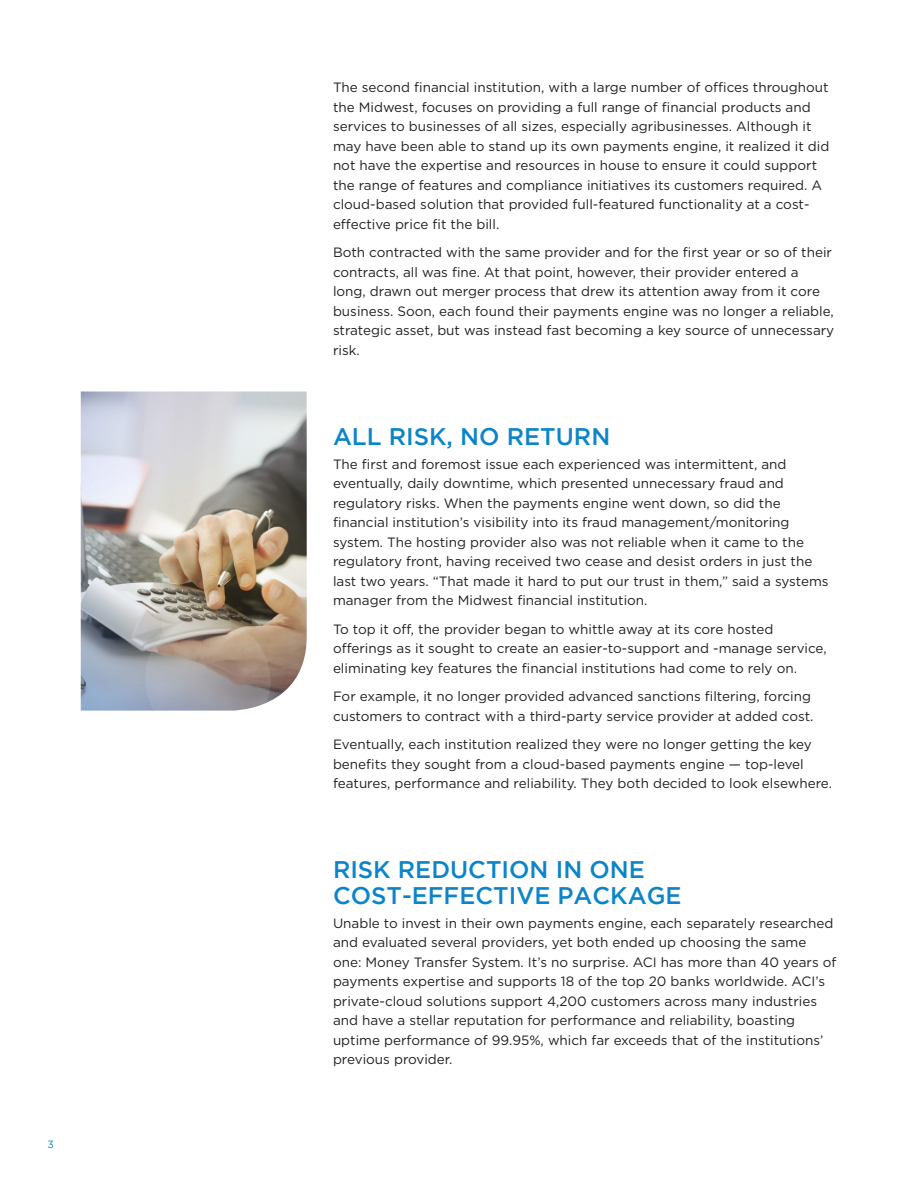
<style>
.page{position:relative;width:918px;height:1188px;background:#fff}
.page>*{position:absolute;margin:0;border:0;box-sizing:border-box;transform-origin:0 0}
.subheads{font:500 24px/25.5px "Gotham";color:#0c85c8}
.body_text{font:13.5px/19.5px "Gotham HTF";color:#231f20}
.t1{font:10.5px "Gotham HTF";color:#0c85c8}
</style>
<div class="page">
<img style="left:81px;top:392px;width:226px;height:319px">
<p class="t1" style="left:48px;top:1139px;width:8px">3</p>
<p class="body_text" style="left:333px;top:77px;width:498px">The second financial institution, with a large number of offices throughout the Midwest, focuses on providing a full range of financial products and services to businesses of all sizes, especially agribusinesses. Although it may have been able to stand up its own payments engine, it realized it did not have the expertise and resources in house to ensure it could support the range of features and compliance initiatives its customers required. A cloud-based solution that provided full-featured functionality at a cost&shy;effective price fit the bill.</p>
<p class="body_text" style="left:333px;top:242px;width:503px">Both contracted with the same provider and for the first year or so of their contracts, all was fine. At that point, however, their provider entered a long, drawn out merger process that drew its attention away from it core business. Soon, each found their payments engine was no longer a reliable, strategic asset, but was instead fast becoming a key source of unnecessary risk.</p>
<p class="subheads" style="left:333px;top:423px;width:279px">ALL RISK, NO RETURN</p>
<p class="body_text" style="left:333px;top:454px;width:497px">The first and foremost issue each experienced was intermittent, and eventually, daily downtime, which presented unnecessary fraud and regulatory risks. When the payments engine went down, so did the financial institution’s visibility into its fraud management/monitoring system. The hosting provider also was not reliable when it came to the regulatory front, having received two cease and desist orders in just the last two years. “That made it hard to put our trust in them,” said a systems manager from the Midwest financial institution.</p>
<p class="body_text" style="left:333px;top:619px;width:495px">To top it off, the provider began to whittle away at its core hosted offerings as it sought to create an easier-to-support and -manage service, eliminating key features the financial institutions had come to rely on.</p>
<p class="body_text" style="left:333px;top:686px;width:482px">For example, it no longer provided advanced sanctions filtering, forcing customers to contract with a third-party service provider at added cost.</p>
<p class="body_text" style="left:333px;top:734px;width:501px">Eventually, each institution realized they were no longer getting the key benefits they sought from a cloud-based payments engine — top-level features, performance and reliability. They both decided to look elsewhere.</p>
<p class="subheads" style="left:333px;top:857px;width:350px">RISK REDUCTION IN ONE<br>COST-EFFECTIVE PACKAGE</p>
<p class="body_text" style="left:333px;top:913px;width:505px">Unable to invest in their own payments engine, each separately researched and evaluated several providers, yet both ended up choosing the same one: Money Transfer System. It’s no surprise. ACI has more than 40 years of payments expertise and supports 18 of the top 20 banks worldwide. ACI’s private-cloud solutions support 4,200 customers across many industries and have a stellar reputation for performance and reliability, boasting uptime performance of 99.95%, which far exceeds that of the institutions’ previous provider.</p>
</div>
